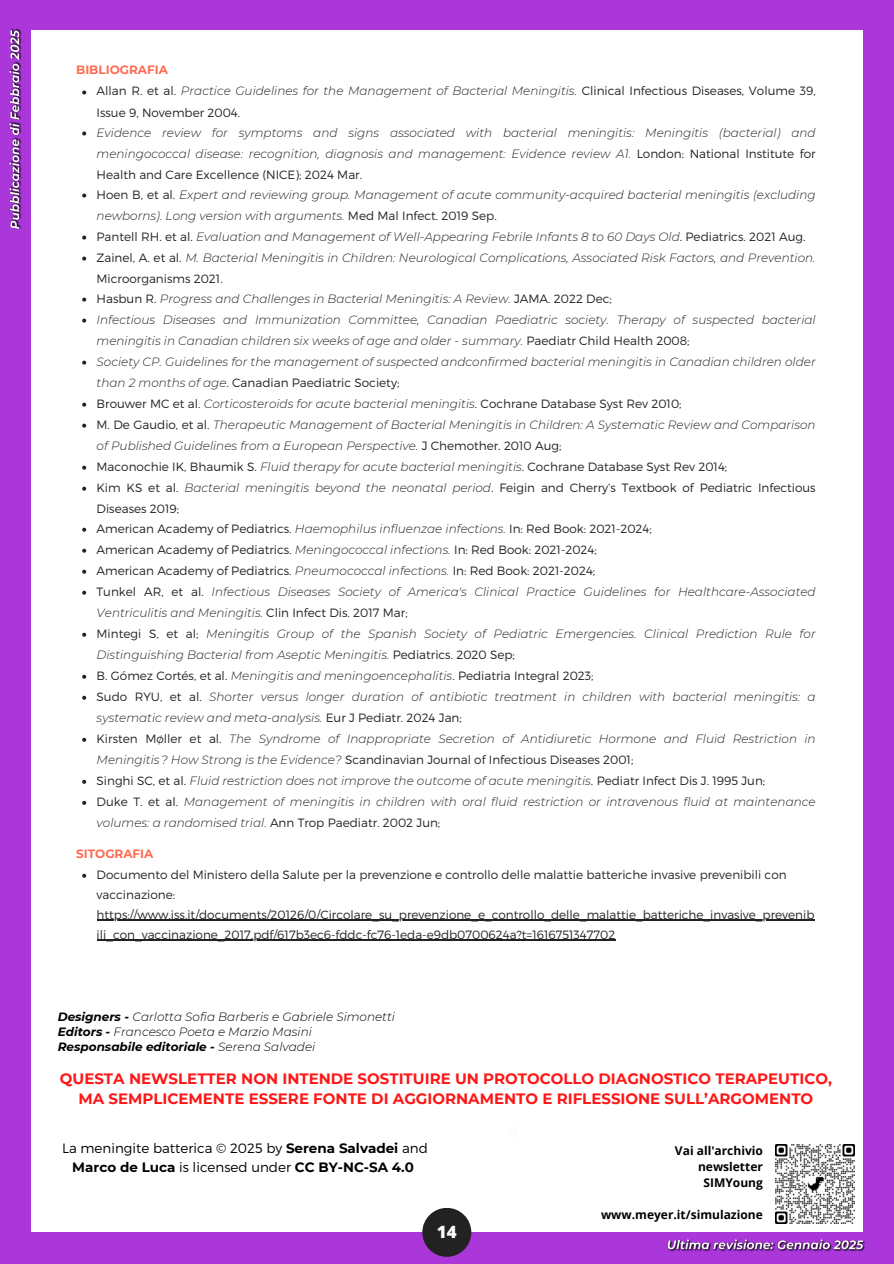
<style>
.page{position:relative;width:894px;height:1264px;background:#fff}
.page>*{position:absolute;margin:0;border:0;box-sizing:border-box;transform-origin:0 0}
.t1{font:800 16.95px "Open Sans";color:#fbfcfb}
.t2{font:700 15px/19.2px "Montserrat";color:#ff1616;text-align:center}
.t3{font:300 13.5px/19.2px "Montserrat";color:#000;text-align:center}
.t4{font:italic 300 12px/21px "Montserrat";color:#222}
.t5{font:300 12px/21px "Montserrat";color:#222}
.t6{font:italic 300 12px "Montserrat";color:#000}
.t7{font:700 12px/16px "Open Sans";color:#000;text-align:right}
.t8{font:italic 700 12px "Montserrat";color:#000}
.t9{font:700 12px "Montserrat";color:#ff6c52}
.s1{font-style:italic}
.s2{font-style:normal}
.s3{font-weight:700}
.s4{font-weight:300}
</style>
<div class="page">
<div style="left:0;top:0;width:893px;height:1263px;background:#ab37db"></div>
<div style="left:31px;top:30px;width:831px;height:1201px;background:#fff"></div>
<div style="left:422px;top:1207px;width:49px;height:49px;background:#222;border-radius:50%"></div>
<img style="left:9px;top:28px;width:13px;height:201px">
<svg style="left:82px;top:90px;width:4px;height:4px"></svg>
<svg style="left:82px;top:131px;width:4px;height:4px"></svg>
<svg style="left:82px;top:193px;width:4px;height:4px"></svg>
<svg style="left:82px;top:235px;width:4px;height:4px"></svg>
<svg style="left:82px;top:256px;width:4px;height:4px"></svg>
<svg style="left:82px;top:297px;width:4px;height:4px"></svg>
<svg style="left:82px;top:318px;width:4px;height:4px"></svg>
<svg style="left:82px;top:360px;width:4px;height:4px"></svg>
<svg style="left:82px;top:402px;width:4px;height:4px"></svg>
<svg style="left:82px;top:423px;width:4px;height:4px"></svg>
<svg style="left:82px;top:465px;width:4px;height:4px"></svg>
<svg style="left:82px;top:486px;width:4px;height:4px"></svg>
<svg style="left:82px;top:527px;width:4px;height:4px"></svg>
<svg style="left:82px;top:548px;width:4px;height:4px"></svg>
<svg style="left:82px;top:569px;width:4px;height:4px"></svg>
<svg style="left:82px;top:590px;width:4px;height:4px"></svg>
<svg style="left:82px;top:632px;width:4px;height:4px"></svg>
<svg style="left:82px;top:674px;width:4px;height:4px"></svg>
<svg style="left:82px;top:695px;width:4px;height:4px"></svg>
<svg style="left:82px;top:737px;width:4px;height:4px"></svg>
<svg style="left:82px;top:779px;width:4px;height:4px"></svg>
<svg style="left:82px;top:800px;width:4px;height:4px"></svg>
<img style="left:667px;top:1239px;width:198px;height:13px">
<img style="left:775px;top:1144px;width:79px;height:78px">
<svg style="left:82px;top:873px;width:4px;height:4px"></svg>
<hr style="left:97px;top:919px;width:717px;height:1px;background:#222">
<hr style="left:97px;top:939px;width:518px;height:1px;background:#222">
<p class="t9" style="left:76px;top:63px;width:93px">BIBLIOGRAFIA</p>
<p class="t5" style="left:97px;top:80px;width:720px">Allan R. et al. <span class="s1">Practice Guidelines for the Management of Bacterial Meningitis.</span> Clinical Infectious Diseases, Volume 39,<br>Issue 9, November 2004.</p>
<p class="t4" style="left:97px;top:122px;width:720px;text-align:justify">Evidence review for symptoms and signs associated with bacterial meningitis: Meningitis (bacterial) and meningococcal disease: recognition, diagnosis and management: Evidence review A1. <span class="s2">London: National Institute for Health and Care Excellence (NICE); 2024 Mar.</span></p>
<p class="t4" style="left:97px;top:184px;width:720px"><span class="s2">Hoen B, et al.</span> Expert and reviewing group. Management of acute community-acquired bacterial meningitis (excluding newborns). Long version with arguments. <span class="s2">Med Mal Infect. 2019 Sep.</span></p>
<p class="t4" style="left:97px;top:226px;width:710px"><span class="s2">Pantell RH. et al.</span> Evaluation and Management of Well-Appearing Febrile Infants 8 to 60 Days Old<span class="s2">. Pediatrics. 2021 Aug.</span></p>
<p class="t4" style="left:97px;top:247px;width:720px"><span class="s2">Zainel, A. et al.</span> M. Bacterial Meningitis in Children: Neurological Complications, Associated Risk Factors, and Prevention.<br><span class="s2">Microorganisms 2021.</span></p>
<p class="t4" style="left:97px;top:288px;width:516px"><span class="s2">Hasbun R.</span> Progress and Challenges in Bacterial Meningitis: A Review. <span class="s2">JAMA. 2022 Dec;</span></p>
<p class="t4" style="left:97px;top:309px;width:720px">Infectious Diseases and Immunization Committee, Canadian Paediatric society. Therapy of suspected bacterial meningitis in Canadian children six weeks of age and older - summary. <span class="s2">Paediatr Child Health 2008;</span></p>
<p class="t4" style="left:97px;top:351px;width:720px">Society CP. Guidelines for the management of suspected andconfirmed bacterial meningitis in Canadian children older than 2 months of age<span class="s2">. Canadian Paediatric Society;</span></p>
<p class="t5" style="left:97px;top:392px;width:586px">Brouwer MC et al. <span class="s1">Corticosteroids for acute bacterial meningitis</span>. Cochrane Database Syst Rev 2010;</p>
<p class="t4" style="left:97px;top:414px;width:720px"><span class="s2">M. De Gaudio, et al.</span> Therapeutic Management of Bacterial Meningitis in Children: A Systematic Review and Comparison of Published Guidelines from a European Perspective. <span class="s2">J Chemother. 2010 Aug;</span></p>
<p class="t5" style="left:97px;top:455px;width:632px">Maconochie IK, Bhaumik S. <span class="s1">Fluid therapy for acute bacterial meningitis</span>. Cochrane Database Syst Rev 2014;</p>
<p class="t5" style="left:97px;top:476px;width:720px">Kim KS et al. <span class="s1">Bacterial meningitis beyond the neonatal period</span>. Feigin and Cherry’s Textbook of Pediatric Infectious<br>Diseases 2019;</p>
<p class="t5" style="left:97px;top:517px;width:556px">American Academy of Pediatrics. <span class="s1">Haemophilus influenzae infections.</span> In: Red Book: 2021-2024;</p>
<p class="t5" style="left:97px;top:538px;width:501px">American Academy of Pediatrics. <span class="s1">Meningococcal infections.</span> In: Red Book: 2021-2024;</p>
<p class="t5" style="left:97px;top:559px;width:500px">American Academy of Pediatrics. <span class="s1">Pneumococcal infections.</span> In: Red Book: 2021-2024;</p>
<p class="t4" style="left:97px;top:581px;width:720px"><span class="s2">Tunkel AR, et al.</span> Infectious Diseases Society of America's Clinical Practice Guidelines for Healthcare-Associated<br>Ventriculitis and Meningitis. <span class="s2">Clin Infect Dis. 2017 Mar;</span></p>
<p class="t4" style="left:97px;top:623px;width:720px"><span class="s2">Mintegi S, et al;</span> Meningitis Group of the Spanish Society of Pediatric Emergencies. Clinical Prediction Rule for<br>Distinguishing Bacterial from Aseptic Meningitis. <span class="s2">Pediatrics. 2020 Sep;</span></p>
<p class="t5" style="left:97px;top:664px;width:498px">B. Gómez Cortés, et al. <span class="s1">Meningitis and meningoencephalitis</span>. Pediatria Integral 2023;</p>
<p class="t4" style="left:97px;top:686px;width:720px"><span class="s2">Sudo RYU, et al.</span> Shorter versus longer duration of antibiotic treatment in children with bacterial meningitis: a systematic review and meta-analysis. <span class="s2">Eur J Pediatr. 2024 Jan;</span></p>
<p class="t4" style="left:97px;top:728px;width:720px"><span class="s2">Kirsten Møller et al.</span> The Syndrome of Inappropriate Secretion of Antidiuretic Hormone and Fluid Restriction in<br>Meningitis? How Strong is the Evidence? <span class="s2">Scandinavian Journal of Infectious Diseases 2001;</span></p>
<h3 class="t4" style="left:97px;top:770px;width:670px"><span class="s2">Singhi SC, et al.</span> Fluid restriction does not improve the outcome of acute meningitis<span class="s2">. Pediatr Infect Dis J. 1995 Jun;</span></h3>
<p class="t4" style="left:97px;top:791px;width:720px"><span class="s2">Duke T. et al.</span> Management of meningitis in children with oral fluid restriction or intravenous fluid at maintenance volumes: a randomised trial. <span class="s2">Ann Trop Paediatr. 2002 Jun;</span></p>
<h4 class="t9" style="left:76px;top:846px;width:79px">SITOGRAFIA</h4>
<p class="t5" style="left:97px;top:864px;width:691px;line-height:20px">Documento del Ministero della Salute per la prevenzione e controllo delle malattie batteriche invasive prevenibili con vaccinazione:</p>
<p class="t5" style="left:97px;top:903px;width:719px">https://www.iss.it/documents/20126/0/Circolare_su_prevenzione_e_controllo_delle_malattie_batteriche_invasive_prevenib</p>
<p class="t5" style="left:97px;top:923px;width:520px">ili_con_vaccinazione_2017.pdf/617b3ec6-fddc-fc76-1eda-e9db0700624a?t=1616751347702</p>
<h1 class="t6" style="left:58px;top:1009px;width:338px"><span class="s3">Designers -</span> Carlotta Sofia Barberis e Gabriele Simonetti</h1>
<h2 class="t6" style="left:58px;top:1024px;width:255px"><span class="s3">Editors -</span> Francesco Poeta e Marzio Masini</h2>
<p class="t8" style="left:58px;top:1039px;width:259px">Responsabile editoriale - <span class="s4">Serena Salvadei</span></p>
<p class="t2" style="left:60px;top:1069px;width:773px">QUESTA NEWSLETTER NON INTENDE SOSTITUIRE UN PROTOCOLLO DIAGNOSTICO TERAPEUTICO,<br>MA SEMPLICEMENTE ESSERE FONTE DI AGGIORNAMENTO E RIFLESSIONE SULL’ARGOMENTO</p>
<h4 class="t3" style="left:62px;top:1137px;width:367px">La meningite batterica © 2025 by <span class="s3">Serena Salvadei</span> and<br><span class="s3">Marco de Luca</span> is licensed under <span class="s3">CC BY-NC-SA 4.0</span></h4>
<h3 class="t1" style="left:437px;top:1219px;width:21px">14</h3>
<p class="t7" style="left:674px;top:1142px;width:89px">Vai all'archivio newsletter<br>SIMYoung</p>
<p class="t7" style="left:601px;top:1206px;width:163px">www.meyer.it/simulazione</p>
</div>
